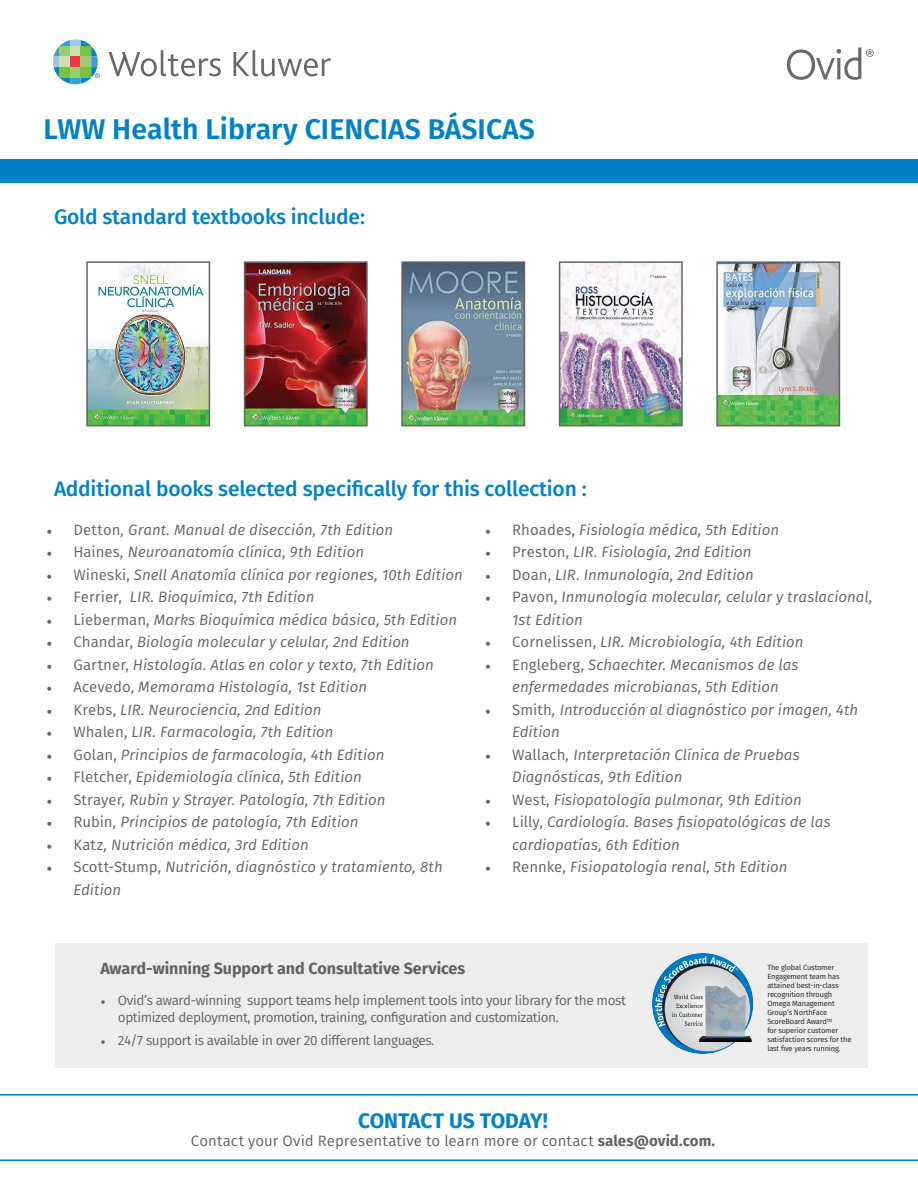
<style>
.page{position:relative;width:918px;height:1188px;background:#fff}
.page>*{position:absolute;margin:0;border:0;box-sizing:border-box;transform-origin:0 0}
.t1{font:600 28.5px "Fira Sans";color:#0082c8}
.t2{font:500 21px "Fira Sans";letter-spacing:-.01em;color:#0082c8}
.t3{font:700 21px "Fira Sans";letter-spacing:-.015em;color:#0082c8}
.t4{font:700 16.2px "Fira Sans";letter-spacing:-.005em;color:#636366}
.t5{font:italic 15px/22.5px "Fira Sans";color:#636366}
.t6{font:15px "Fira Sans";letter-spacing:.005em;color:#636366}
.t7{font:13.5px/16.2px "Fira Sans";letter-spacing:-.03em;color:#636366}
.t8{font:7.5px/9px "Fira Sans";letter-spacing:-.02em;color:#231f20}
.s1{font-family:"Minion Pro";font-style:normal}
.s2{font-style:normal}
.s3{font-family:"Minion Pro"}
.s4{font-weight:700}
</style>
<div class="page">
<svg style="left:0;top:1094px;width:918px;height:67px"></svg>
<div style="left:0;top:160px;width:918px;height:23px;background:#0082c8"></div>
<svg style="left:53px;top:39px;width:47px;height:45px"></svg>
<svg style="left:109px;top:50px;width:112px;height:26px"></svg>
<svg style="left:234px;top:50px;width:97px;height:26px"></svg>
<svg style="left:787px;top:47px;width:87px;height:33px"></svg>
<img style="left:89px;top:264px;width:118px;height:159px">
<div style="left:86px;top:261px;width:124px;height:165px;border:2px solid #636366"></div>
<img style="left:247px;top:264px;width:118px;height:159px">
<div style="left:244px;top:261px;width:124px;height:165px;border:2px solid #636366"></div>
<img style="left:404px;top:264px;width:118px;height:159px">
<div style="left:401px;top:261px;width:124px;height:165px;border:2px solid #636366"></div>
<img style="left:562px;top:264px;width:118px;height:159px">
<div style="left:559px;top:261px;width:124px;height:165px;border:2px solid #636366"></div>
<img style="left:719px;top:264px;width:118px;height:159px">
<div style="left:716px;top:261px;width:124px;height:165px;border:2px solid #636366"></div>
<div style="left:55px;top:943px;width:812px;height:124px;background:#ededee"></div>
<img style="left:652px;top:954px;width:102px;height:100px">
<p class="t1" style="left:43px;top:106px;width:493px">LWW Health Library CIENCIAS BÁSICAS</p>
<p class="t2" style="left:54px;top:200px;width:313px">Gold standard textbooks include:</p>
<p class="t2" style="left:54px;top:472px;width:534px">Additional books selected specifically for this collection :</p>
<p class="t5" style="left:46px;top:518px;width:348px"><span class="s1">•</span> <span class="s2">Detton</span>, Grant. Manual de disección, 7th Edition</p>
<p class="t5" style="left:46px;top:540px;width:319px"><span class="s1">•</span> <span class="s2">Haines</span>, Neuroanatomía clínica, 9th Edition</p>
<p class="t5" style="left:46px;top:563px;width:418px"><span class="s1">•</span> <span class="s2">Wineski,</span> Snell Anatomía clínica por regiones, 10th Edition</p>
<p class="t5" style="left:46px;top:585px;width:270px"><span class="s1">•</span> <span class="s2">Ferrier,</span> LIR. Bioquímica, 7th Edition</p>
<p class="t5" style="left:46px;top:608px;width:412px"><span class="s1">•</span> <span class="s2">Lieberman,</span> Marks Bioquímica médica básica, 5th Edition</p>
<p class="t5" style="left:46px;top:630px;width:365px"><span class="s1">•</span> <span class="s2">Chandar,</span> Biología molecular y celular, 2nd Edition</p>
<p class="t5" style="left:46px;top:653px;width:389px"><span class="s1">•</span> <span class="s2">Gartner,</span> Histología. Atlas en color y texto, 7th Edition</p>
<p class="t5" style="left:46px;top:675px;width:322px"><span class="s1">•</span> <span class="s2">Acevedo,</span> Memorama Histología, 1st Edition</p>
<p class="t5" style="left:46px;top:698px;width:277px"><span class="s1">•</span> <span class="s2">Krebs,</span> LIR. Neurociencia, 2nd Edition</p>
<p class="t5" style="left:46px;top:720px;width:289px"><span class="s1">•</span> <span class="s2">Whalen,</span> LIR. Farmacología, 7th Edition</p>
<p class="t5" style="left:46px;top:743px;width:340px"><span class="s1">•</span> <span class="s2">Golan,</span> Principios de farmacología, 4th Edition</p>
<p class="t5" style="left:46px;top:765px;width:317px"><span class="s1">•</span> <span class="s2">Fletcher,</span> Epidemiología clínica, 5th Edition</p>
<p class="t5" style="left:46px;top:788px;width:341px"><span class="s1">•</span> <span class="s2">Strayer</span>, Rubin y Strayer. Patología, 7th Edition</p>
<p class="t5" style="left:46px;top:810px;width:314px"><span class="s1">•</span> <span class="s2">Rubin</span>, Principios de patología, 7th Edition</p>
<p class="t5" style="left:46px;top:833px;width:264px"><span class="s1">•</span> <span class="s2">Katz</span>, Nutrición médica, 3rd Edition</p>
<p class="t5" style="left:73px;top:855px;width:371px;text-indent:-27px"><span class="s1">•</span> <span class="s2">Scott-Stump,</span> Nutrición, diagnóstico y tratamiento, 8th<br>Edition</p>
<p class="t5" style="left:485px;top:518px;width:295px"><span class="s1">•</span> <span class="s2">Rhoades,</span> Fisiología médica, 5th Edition</p>
<p class="t5" style="left:485px;top:540px;width:268px"><span class="s1">•</span> <span class="s2">Preston,</span> LIR. Fisiología, 2nd Edition</p>
<p class="t5" style="left:485px;top:563px;width:270px"><span class="s1">•</span> <span class="s2">Doan,</span> LIR. Inmunología, 2nd Edition</p>
<p class="t5" style="left:512px;top:585px;width:362px;text-indent:-27px"><span class="s1">•</span> <span class="s2">Pavon,</span> Inmunología molecular, celular y traslacional,<br>1st Edition</p>
<p class="t5" style="left:485px;top:630px;width:320px"><span class="s1">•</span> <span class="s2">Cornelissen,</span> LIR. Microbiología, 4th Edition</p>
<p class="t5" style="left:485px;top:653px;width:315px;text-align:center"><span class="s1">•</span> <span class="s2">Engleberg,</span> Schaechter. Mecanismos de las enfermedades microbianas, 5th Edition</p>
<p class="t5" style="left:512px;top:698px;width:348px;text-indent:-27px"><span class="s1">•</span> <span class="s2">Smith</span>, Introducción al diagnóstico por imagen, 4th<br>Edition</p>
<p class="t5" style="left:512px;top:743px;width:289px;text-indent:-27px"><span class="s1">•</span> <span class="s2">Wallach</span>, Interpretación Clínica de Pruebas<br>Diagnósticas, 9th Edition</p>
<p class="t5" style="left:485px;top:788px;width:318px"><span class="s1">•</span> <span class="s2">West,</span> Fisiopatología pulmonar, 9th Edition</p>
<p class="t5" style="left:512px;top:810px;width:320px;text-indent:-27px"><span class="s1">•</span> <span class="s2">Lilly,</span> Cardiología. Bases fisiopatológicas de las cardiopatías, 6th Edition</p>
<p class="t5" style="left:485px;top:855px;width:304px"><span class="s1">•</span> <span class="s2">Rennke,</span> Fisiopatología renal, 5th Edition</p>
<p class="t4" style="left:101px;top:955px;width:366px">Award-winning Support and Consultative Services</p>
<p class="t7" style="left:118px;top:992px;width:509px;text-indent:-17px"><span class="s3">•</span> Ovid’s award-winning support teams help implement tools into your library for the most optimized deployment, promotion, training, configuration and customization.</p>
<p class="t7" style="left:101px;top:1031px;width:335px"><span class="s3">•</span> 24/7 support is available in over 20 different languages.</p>
<p class="t3" style="left:358px;top:1103px;width:191px">CONTACT US TODAY!</p>
<p class="t6" style="left:191px;top:1130px;width:526px">Contact your Ovid Representative to learn more or contact <span class="s4">sales@ovid.com.</span></p>
<p class="t8" style="left:767px;top:963px;width:86px">The global Customer<br>Engagement team has attained best-in-class recognition through<br>Omega Management<br>Group’s NorthFace<br>ScoreBoard Award<sup>TM<br></sup>for superior customer satisfaction scores for the last five years running.</p>
</div>
